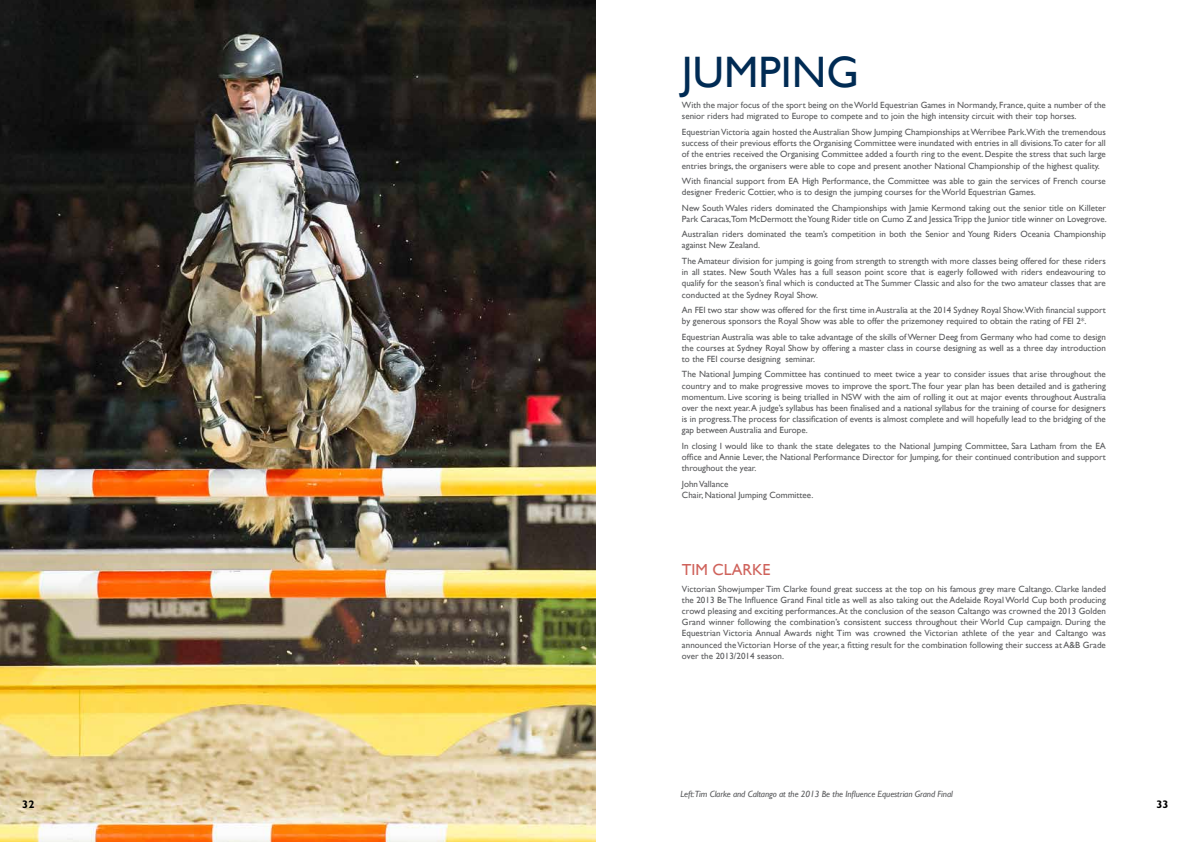
<style>
.page{position:relative;width:1191px;height:842px;background:#fff}
.page>*{position:absolute;margin:0;border:0;box-sizing:border-box;transform-origin:0 0}
.t1{font:44px "Gill Sans";color:#002b54}
.t2{font:16px "Gill Sans";color:#cf625b}
.t3{font:700 11px "M Gill Sans";color:#000}
.t4{font:9px/11.2px "Gill Sans";color:#58595b}
.t5{font:italic 9px "Gill Sans";letter-spacing:-.01em;color:#58595b}
</style>
<div class="page">
<img style="left:0;top:0;width:595px;height:842px">
<h1 class="t1" style="left:682px;top:47px;width:178px">JUMPING</h1>
<p class="t4" style="left:682px;top:100px;width:425px">With the major focus of the sport being on the World Equestrian Games in Normandy, France, quite a number of the senior riders had migrated to Europe to compete and to join the high intensity circuit with their top horses.</p>
<p class="t4" style="left:682px;top:126px;width:425px;text-align:justify">Equestrian Victoria again hosted the Australian Show Jumping Championships at Werribee Park.With the tremendous success of their previous efforts the Organising Committee were inundated with entries in all divisions.To cater for all of the entries received the Organising Committee added a fourth ring to the event. Despite the stress that such large entries brings, the organisers were able to cope and present another National Championship of the highest quality.</p>
<p class="t4" style="left:682px;top:175px;width:425px">With financial support from EA High Performance, the Committee was able to gain the services of French course designer Frederic Cottier, who is to design the jumping courses for the World Equestrian Games.</p>
<p class="t4" style="left:682px;top:202px;width:426px">New South Wales riders dominated the Championships with Jamie Kermond taking out the senior title on Killeter<br>Park Caracas,Tom McDermott the Young Rider title on Cumo Z and Jessica Tripp the Junior title winner on Lovegrove.</p>
<p class="t4" style="left:682px;top:229px;width:425px">Australian riders dominated the team’s competition in both the Senior and Young Riders Oceania Championship against New Zealand.</p>
<p class="t4" style="left:682px;top:255px;width:425px;text-align:justify">The Amateur division for jumping is going from strength to strength with more classes being offered for these riders in all states. New South Wales has a full season point score that is eagerly followed with riders endeavouring to qualify for the season’s final which is conducted at The Summer Classic and also for the two amateur classes that are conducted at the Sydney Royal Show.</p>
<p class="t4" style="left:682px;top:304px;width:425px">An FEI two star show was offered for the first time in Australia at the 2014 Sydney Royal Show.With financial support by generous sponsors the Royal Show was able to offer the prizemoney required to obtain the rating of FEI 2*.</p>
<p class="t4" style="left:682px;top:331px;width:425px;text-align:justify">Equestrian Australia was able to take advantage of the skills of Werner Deeg from Germany who had come to design the courses at Sydney Royal Show by offering a master class in course designing as well as a three day introduction to the FEI course designing seminar.</p>
<p class="t4" style="left:682px;top:369px;width:425px;text-align:justify">The National Jumping Committee has continued to meet twice a year to consider issues that arise throughout the country and to make progressive moves to improve the sport. The four year plan has been detailed and is gathering momentum. Live scoring is being trialled in NSW with the aim of rolling it out at major events throughout Australia over the next year. A judge’s syllabus has been finalised and a national syllabus for the training of course for designers is in progress.The process for classification of events is almost complete and will hopefully lead to the bridging of the gap between Australia and Europe.</p>
<p class="t4" style="left:682px;top:440px;width:425px;text-align:justify">In closing I would like to thank the state delegates to the National Jumping Committee, Sara Latham from the EA office and Annie Lever, the National Performance Director for Jumping, for their continued contribution and support throughout the year.</p>
<p class="t4" style="left:682px;top:478px;width:133px">John Vallance<br>Chair, National Jumping Committee.</p>
<h2 class="t2" style="left:682px;top:560px;width:90px">TIM CLARKE</h2>
<p class="t4" style="left:682px;top:583px;width:425px;text-align:justify">Victorian Showjumper Tim Clarke found great success at the top on his famous grey mare Caltango. Clarke landed the 2013 Be The Influence Grand Final title as well as also taking out the Adelaide Royal World Cup both producing crowd pleasing and exciting performances. At the conclusion of the season Caltango was crowned the 2013 Golden Grand winner following the combination’s consistent success throughout their World Cup campaign. During the Equestrian Victoria Annual Awards night Tim was crowned the Victorian athlete of the year and Caltango was announced the Victorian Horse of the year, a fitting result for the combination following their success at A&amp;B Grade over the 2013/2014 season.</p>
<p class="t5" style="left:680px;top:789px;width:274px">Left:Tim Clarke and Caltango at the 2013 Be the Influence Equestrian Grand Final</p>
<p class="t3" style="left:22px;top:798px;width:14px">32</p>
<p class="t3" style="left:1156px;top:798px;width:14px">33</p>
</div>
